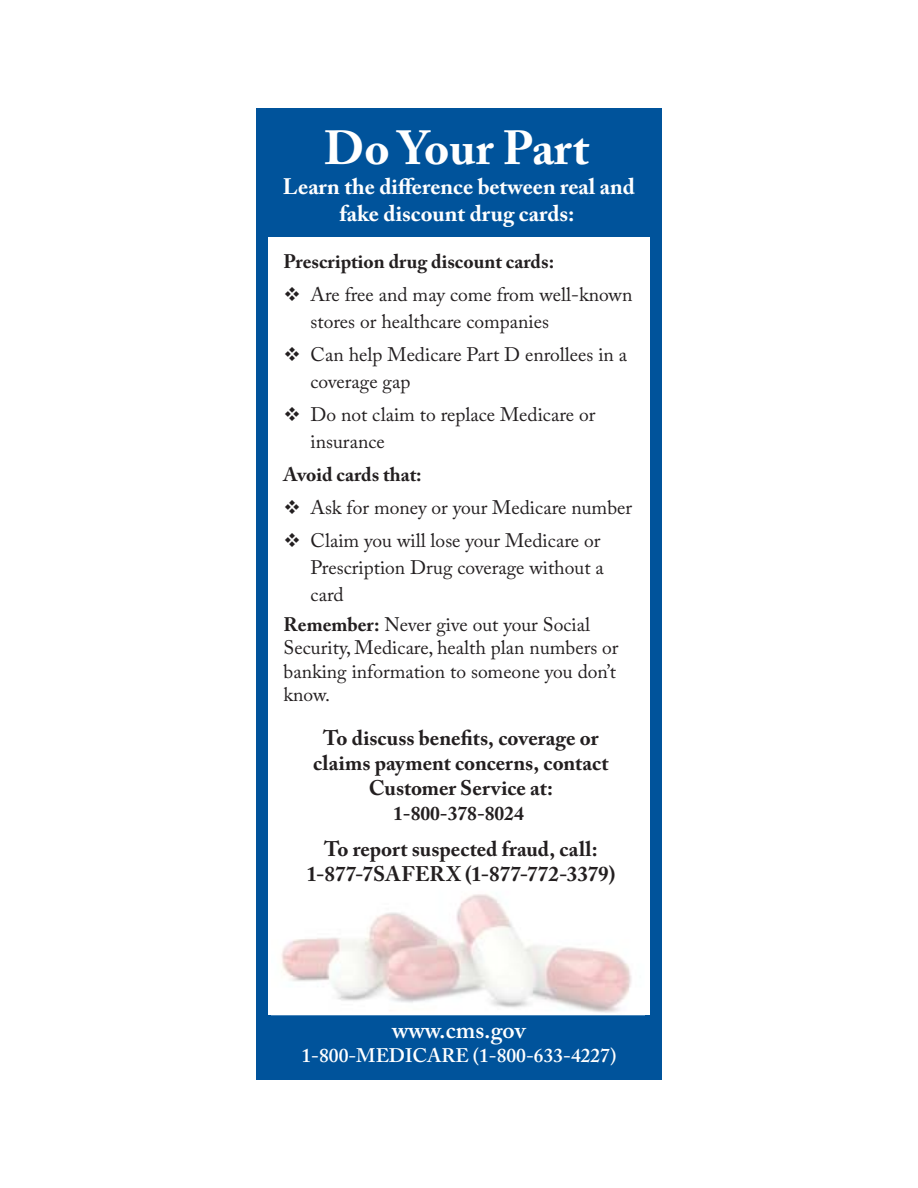
<style>
.page{position:relative;width:918px;height:1188px;background:#fff}
.page>*{position:absolute;margin:0;border:0;box-sizing:border-box;transform-origin:0 0}
.t1{font:700 47.55px "Adobe Caslon Pro";color:#fff}
.t2{font:600 24px "Adobe Caslon Pro";color:#fff}
.t3{font:700 22.35px/27px "Adobe Caslon Pro";color:#fff;text-align:center}
.t4{font:700 21px/25.2px "Adobe Caslon Pro";color:#231f20;text-align:center}
.t5{font:19.5px/27px "Adobe Caslon Pro";color:#231f20}
.t6{font:700 19.5px "Adobe Caslon Pro";color:#231f20}
.t7{font:600 19.5px "Adobe Caslon Pro";color:#fff}
.s1{font-weight:700}
</style>
<div class="page">
<div style="left:256px;top:108px;width:406px;height:972px;background:#00539b"></div>
<div style="left:268px;top:238px;width:382px;height:777px;background:#fff"></div>
<img style="left:271px;top:894px;width:374px;height:122px">
<h1 class="t1" style="left:324px;top:130px;width:266px">Do Your Part</h1>
<p class="t3" style="left:283px;top:176px;width:353px">Learn the difference between real and fake discount drug cards:</p>
<p class="t6" style="left:284px;top:254px;width:272px">Prescription drug discount cards:</p>
<p class="t5" style="left:311px;top:284px;width:323px">Are free and may come from well-known stores or healthcare companies</p>
<p class="t5" style="left:311px;top:344px;width:318px">Can help Medicare Part D enrollees in a coverage gap</p>
<p class="t5" style="left:311px;top:404px;width:286px">Do not claim to replace Medicare or insurance</p>
<p class="t6" style="left:284px;top:467px;width:140px">Avoid cards that:</p>
<p class="t5" style="left:311px;top:494px;width:323px;line-height:33px">Ask for money or your Medicare number<br>Claim you will lose your Medicare or</p>
<p class="t5" style="left:311px;top:557px;width:295px">Prescription Drug coverage without a card</p>
<p class="t5" style="left:284px;top:615px;width:337px;line-height:23.4px"><span class="s1">Remember:</span> Never give out your Social<br>Security, Medicare, health plan numbers or banking information to someone you don’t know.</p>
<p class="t4" style="left:313px;top:728px;width:297px">To discuss benefits, coverage or claims payment concerns, contact<br>Customer Service at:</p>
<p class="t6" style="left:393px;top:806px;width:132px">1-800-378-8024</p>
<p class="t4" style="left:307px;top:839px;width:310px">To report suspected fraud, call:<br>1-877-7SAFERX (1-877-772-3379)</p>
<p class="t2" style="left:392px;top:1016px;width:135px">www.cms.gov</p>
<p class="t7" style="left:302px;top:1044px;width:316px">1-800-MEDICARE (1-800-633-4227)</p>
</div>
